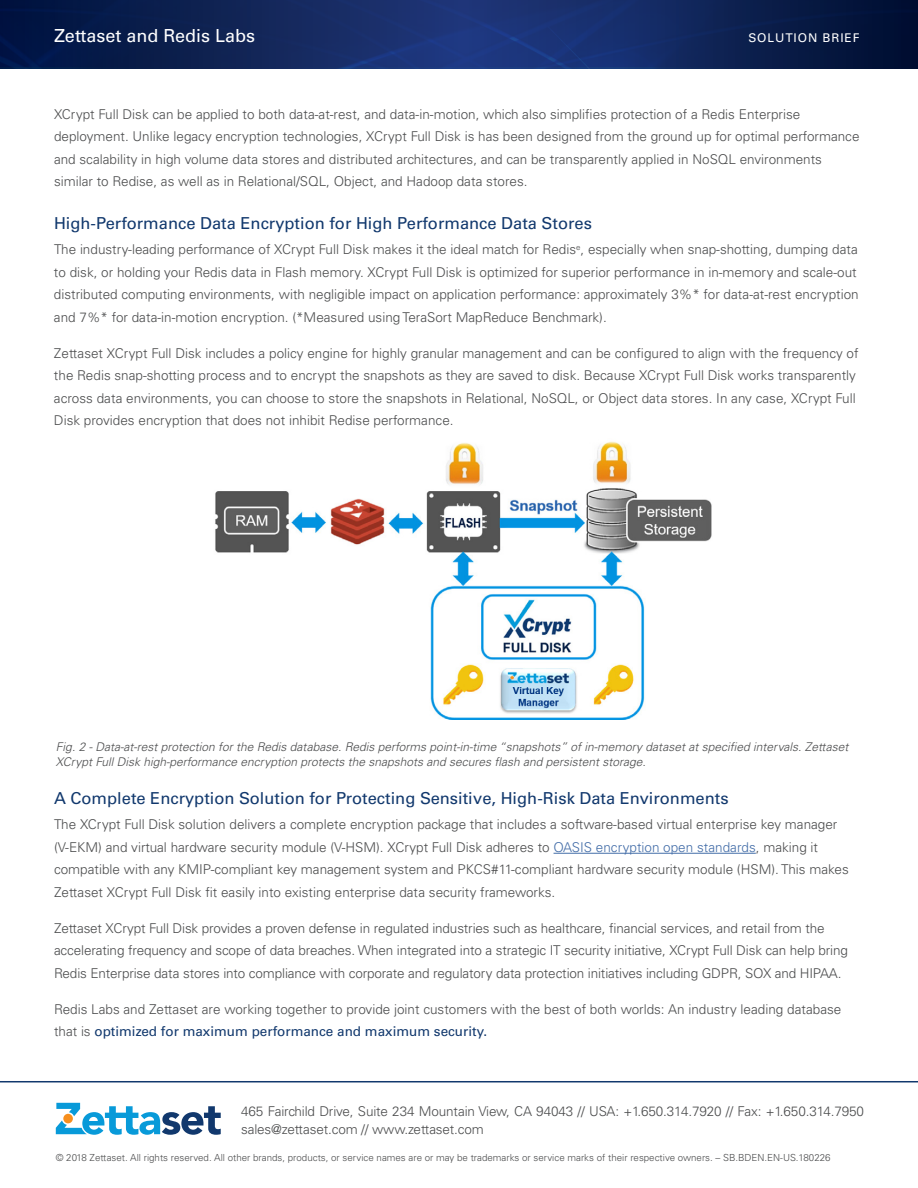
<style>
.page{position:relative;width:918px;height:1188px;background:#fff}
.page>*{position:absolute;margin:0;border:0;box-sizing:border-box;transform-origin:0 0}
.t1{font:18px "Univers LT";color:#fff}
.t2{font:16.5px "Univers LT";color:#11386d}
.t3{font:300 13.5px/22.5px "Univers LT";color:#4b4c4d}
.t4{font:italic 300 12px/15px "Univers LT";color:#4b4c4d}
.t5{font:12px "Univers LT";letter-spacing:.075em;color:#fff}
.t6{font:300 9.75px "Univers LT";color:#4b4c4d}
.s1{color:#436da8}
.s2{font-weight:400;color:#11386d}
</style>
<div class="page">
<svg style="left:0;top:0;width:918px;height:68px;background:#0f245a"></svg>
<hr style="left:554px;top:853px;width:202px;height:1px;background:#436da8">
<svg style="left:56px;top:1103px;width:165px;height:32px"></svg>
<hr style="left:0;top:1081px;width:918px;height:1px;background:#11386d">
<img style="left:215px;top:441px;width:497px;height:279px">
<h1 class="t1" style="left:54px;top:25px;width:203px">Zettaset and Redis Labs</h1>
<p class="t5" style="left:748px;top:31px;width:113px">SOLUTION BRIEF</p>
<p class="t3" style="left:54px;top:103px;width:807px">XCrypt Full Disk can be applied to both data-at-rest, and data-in-motion, which also simplifies protection of a Redis Enterprise deployment. Unlike legacy encryption technologies, XCrypt Full Disk is has been designed from the ground up for optimal performance and scalability in high volume data stores and distributed architectures, and can be transparently applied in NoSQL environments similar to Redise, as well as in Relational/SQL, Object, and Hadoop data stores.</p>
<p class="t2" style="left:54px;top:213px;width:540px">High-Performance Data Encryption for High Performance Data Stores</p>
<p class="t3" style="left:54px;top:238px;width:806px">The industry-leading performance of XCrypt Full Disk makes it the ideal match for Redis<sup>e</sup>, especially when snap-shotting, dumping data to disk, or holding your Redis data in Flash memory. XCrypt Full Disk is optimized for superior performance in in-memory and scale-out distributed computing environments, with negligible impact on application performance: approximately 3%* for data-at-rest encryption and 7%* for data-in-motion encryption. (*Measured using TeraSort MapReduce Benchmark).</p>
<p class="t3" style="left:54px;top:341px;width:806px">Zettaset XCrypt Full Disk includes a policy engine for highly granular management and can be configured to align with the frequency of the Redis snap-shotting process and to encrypt the snapshots as they are saved to disk. Because XCrypt Full Disk works transparently across data environments, you can choose to store the snapshots in Relational, NoSQL, or Object data stores. In any case, XCrypt Full Disk provides encryption that does not inhibit Redise performance.</p>
<p class="t4" style="left:56px;top:739px;width:794px">Fig. 2 - Data-at-rest protection for the Redis database. Redis performs point-in-time “snapshots” of in-memory dataset at specified intervals. Zettaset<br>XCrypt Full Disk high-performance encryption protects the snapshots and secures flash and persistent storage.</p>
<p class="t2" style="left:54px;top:788px;width:676px">A Complete Encryption Solution for Protecting Sensitive, High-Risk Data Environments</p>
<p class="t3" style="left:54px;top:813px;width:796px">The XCrypt Full Disk solution delivers a complete encryption package that includes a software-based virtual enterprise key manager (V-EKM) and virtual hardware security module (V-HSM). XCrypt Full Disk adheres to <span class="s1">OASIS encryption open standards</span>, making it compatible with any KMIP-compliant key management system and PKCS#11-compliant hardware security module (HSM). This makes Zettaset XCrypt Full Disk fit easily into existing enterprise data security frameworks.</p>
<p class="t3" style="left:54px;top:917px;width:795px">Zettaset XCrypt Full Disk provides a proven defense in regulated industries such as healthcare, financial services, and retail from the accelerating frequency and scope of data breaches. When integrated into a strategic IT security initiative, XCrypt Full Disk can help bring<br>Redis Enterprise data stores into compliance with corporate and regulatory data protection initiatives including GDPR, SOX and HIPAA.</p>
<p class="t3" style="left:54px;top:998px;width:789px">Redis Labs and Zettaset are working together to provide joint customers with the best of both worlds: An industry leading database that is <span class="s2">optimized for maximum performance and maximum security.</span></p>
<p class="t3" style="left:241px;top:1102px;width:624px;line-height:18px">465 Fairchild Drive, Suite 234 Mountain View, CA 94043 // USA: +1.650.314.7920 // Fax: +1.650.314.7950 sales@zettaset.com // www.zettaset.com</p>
<p class="t6" style="left:56px;top:1152px;width:776px">© 2018 Zettaset. All rights reserved. All other brands, products, or service names are or may be trademarks or service marks of their respective owners. – SB.BDEN.EN-US.180226</p>
</div>
